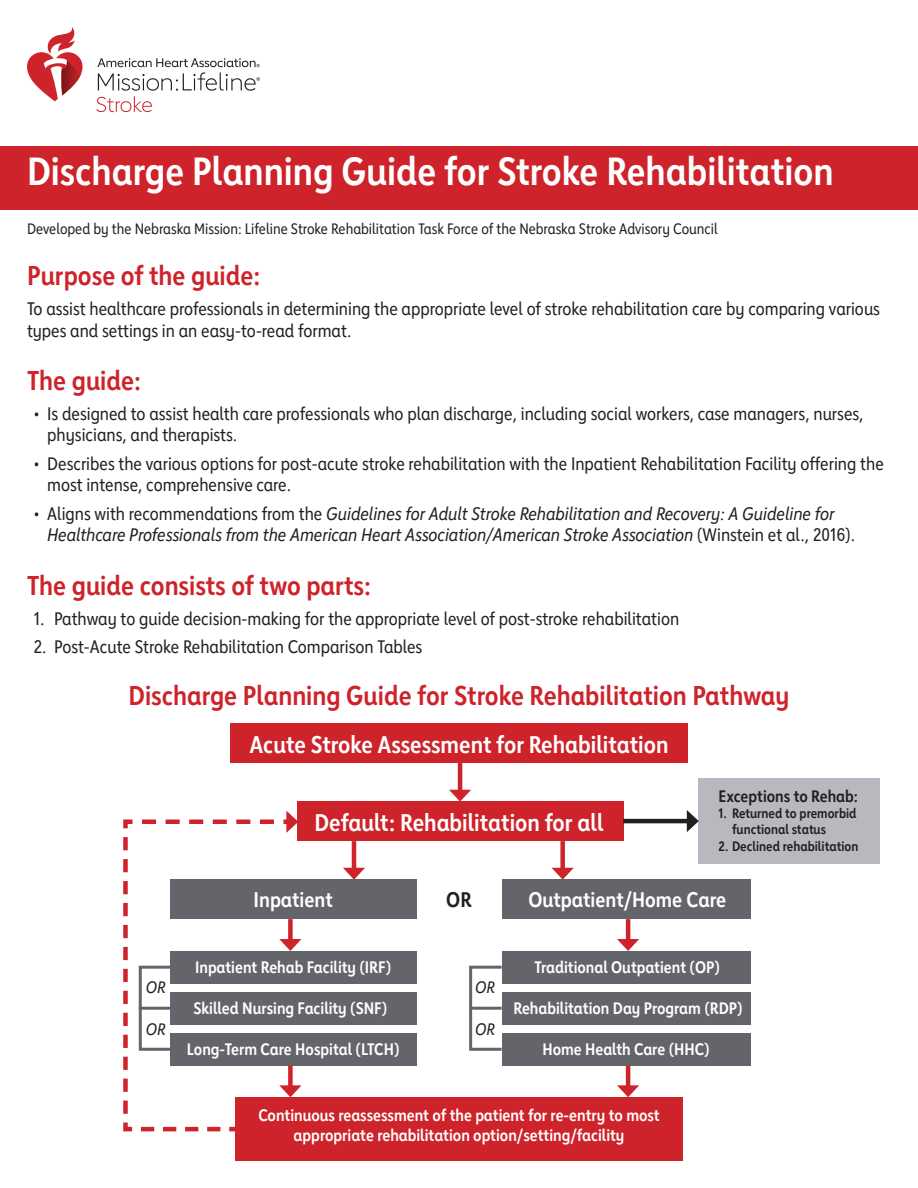
<style>
.page{position:relative;width:918px;height:1188px;background:#fff}
.page>*{position:absolute;margin:0;border:0;box-sizing:border-box;transform-origin:0 0}
.t1{font:700 39px "Lub Dub Condensed";color:#fff}
.t2{font:700 27px "Lub Dub Condensed";color:#ce232a}
.t3{font:700 24px "Lub Dub Condensed";color:#fff}
.t4{font:700 21px "Lub Dub Condensed";color:#fff}
.t5{font:700 21px "Lub Dub Condensed";color:#231f20}
.t6{font:18px/21.6px "Lub Dub Condensed";color:#231f20}
.t7{font:italic 18px/21.6px "Lub Dub Condensed";color:#231f20}
.t8{font:700 16.5px/19.8px "Lub Dub Condensed";color:#fff;text-align:center}
.t9{font:700 16.5px "Lub Dub Condensed";color:#231f20}
.t10{font:italic 16.5px "Lub Dub Condensed";color:#231f20}
.t11{font:15px "Lub Dub Condensed";color:#231f20}
.t12{font:700 13.5px/16.2px "Lub Dub Condensed";color:#231f20}
.s1{font-style:normal}
</style>
<div class="page">
<svg style="left:27px;top:27px;width:56px;height:74px"></svg>
<svg style="left:96px;top:58px;width:164px;height:54px"></svg>
<div style="left:0;top:146px;width:918px;height:64px;background:#ce232a"></div>
<div style="left:230px;top:724px;width:458px;height:39px;background:#ce232a"></div>
<div style="left:297px;top:802px;width:326px;height:39px;background:#ce232a"></div>
<div style="left:170px;top:880px;width:246px;height:39px;background:#63656a"></div>
<div style="left:502px;top:880px;width:249px;height:39px;background:#63656a"></div>
<div style="left:170px;top:951px;width:246px;height:32px;background:#63656a"></div>
<div style="left:170px;top:992px;width:246px;height:32px;background:#63656a"></div>
<div style="left:170px;top:1033px;width:246px;height:32px;background:#63656a"></div>
<div style="left:502px;top:951px;width:249px;height:32px;background:#63656a"></div>
<div style="left:502px;top:992px;width:249px;height:32px;background:#63656a"></div>
<div style="left:502px;top:1033px;width:249px;height:32px;background:#63656a"></div>
<div style="left:235px;top:1097px;width:448px;height:64px;background:#ce232a"></div>
<hr style="left:458px;top:763px;width:4px;height:31px;background:#ce232a">
<svg style="left:449px;top:790px;width:22px;height:12px"></svg>
<svg style="left:295px;top:939px;width:6px;height:7px"></svg>
<hr style="left:626px;top:919px;width:4px;height:24px;background:#ce232a">
<svg style="left:617px;top:939px;width:22px;height:12px"></svg>
<svg style="left:295px;top:1085px;width:6px;height:8px"></svg>
<hr style="left:626px;top:1065px;width:4px;height:24px;background:#ce232a">
<svg style="left:617px;top:1085px;width:22px;height:12px"></svg>
<hr style="left:352px;top:841px;width:4px;height:31px;background:#ce232a">
<svg style="left:343px;top:868px;width:22px;height:12px"></svg>
<div style="left:560px;top:841px;width:5px;height:31px;background:#ce232a"></div>
<svg style="left:552px;top:868px;width:22px;height:12px"></svg>
<svg style="left:123px;top:819px;width:172px;height:313px"></svg>
<svg style="left:286px;top:811px;width:11px;height:22px"></svg>
<div style="left:699px;top:778px;width:181px;height:85px;background:#b8b9be"></div>
<hr style="left:623px;top:819px;width:68px;height:4px;background:#231f20">
<svg style="left:687px;top:810px;width:12px;height:22px"></svg>
<div style="left:139px;top:966px;width:34px;height:85px;border:3px solid #63656a"></div>
<hr style="left:139px;top:1007px;width:32px;height:3px;background:#63656a">
<div style="left:469px;top:966px;width:34px;height:85px;border:3px solid #63656a"></div>
<hr style="left:469px;top:1007px;width:33px;height:3px;background:#63656a">
<p class="t1" style="left:27px;top:148px;width:808px">Discharge Planning Guide for Stroke Rehabilitation</p>
<p class="t11" style="left:27px;top:220px;width:692px">Developed by the Nebraska Mission: Lifeline Stroke Rehabilitation Task Force of the Nebraska Stroke Advisory Council</p>
<p class="t2" style="left:27px;top:259px;width:235px">Purpose of the guide:</p>
<p class="t6" style="left:27px;top:298px;width:855px">To assist healthcare professionals in determining the appropriate level of stroke rehabilitation care by comparing various types and settings in an easy-to-read format.</p>
<p class="t2" style="left:27px;top:364px;width:116px">The guide:</p>
<p class="t6" style="left:47px;top:403px;width:818px;text-indent:-14px">• Is designed to assist health care professionals who plan discharge, including social workers, case managers, nurses, physicians, and therapists.</p>
<p class="t6" style="left:47px;top:452px;width:838px;text-indent:-14px">• Describes the various options for post-acute stroke rehabilitation with the Inpatient Rehabilitation Facility offering the most intense, comprehensive care.</p>
<p class="t7" style="left:47px;top:503px;width:809px;text-indent:-14px"><span class="s1">• Aligns with recommendations from the</span> Guidelines for Adult Stroke Rehabilitation and Recovery: A Guideline for<br>Healthcare Professionals from the American Heart Association/American Stroke Association <span class="s1">(Winstein et al., 2016).</span></p>
<p class="t2" style="left:27px;top:569px;width:346px">The guide consists of two parts:</p>
<p class="t6" style="left:34px;top:608px;width:647px">1. Pathway to guide decision-making for the appropriate level of post-stroke rehabilitation</p>
<p class="t6" style="left:34px;top:636px;width:390px">2. Post-Acute Stroke Rehabilitation Comparison Tables</p>
<p class="t2" style="left:128px;top:679px;width:663px">Discharge Planning Guide for Stroke Rehabilitation Pathway</p>
<p class="t3" style="left:249px;top:730px;width:421px">Acute Stroke Assessment for Rehabilitation</p>
<p class="t3" style="left:315px;top:808px;width:290px">Default: Rehabilitation for all</p>
<p class="t9" style="left:719px;top:786px;width:141px">Exceptions to Rehab:</p>
<p class="t12" style="left:732px;top:805px;width:126px;text-indent:-14px">1. Returned to premorbid functional status</p>
<p class="t12" style="left:719px;top:838px;width:141px">2. Declined rehabilitation</p>
<p class="t10" style="left:146px;top:978px;width:21px">OR</p>
<p class="t10" style="left:146px;top:1020px;width:21px">OR</p>
<p class="t4" style="left:254px;top:887px;width:81px">Inpatient</p>
<p class="t4" style="left:528px;top:887px;width:199px">Outpatient/Home Care</p>
<p class="t5" style="left:446px;top:887px;width:27px">OR</p>
<p class="t8" style="left:195px;top:957px;width:198px">Inpatient Rehab Facility (IRF)</p>
<p class="t8" style="left:194px;top:998px;width:195px">Skilled Nursing Facility (SNF)</p>
<p class="t8" style="left:187px;top:1039px;width:214px">Long-Term Care Hospital (LTCH)</p>
<p class="t10" style="left:475px;top:978px;width:21px">OR</p>
<p class="t10" style="left:475px;top:1020px;width:21px">OR</p>
<p class="t8" style="left:535px;top:957px;width:187px">Traditional Outpatient (OP)</p>
<p class="t8" style="left:513px;top:998px;width:231px">Rehabilitation Day Program (RDP)</p>
<p class="t8" style="left:542px;top:1039px;width:169px">Home Health Care (HHC)</p>
<p class="t8" style="left:258px;top:1105px;width:403px">Continuous reassessment of the patient for re-entry to most appropriate rehabilitation option/setting/facility</p>
</div>
